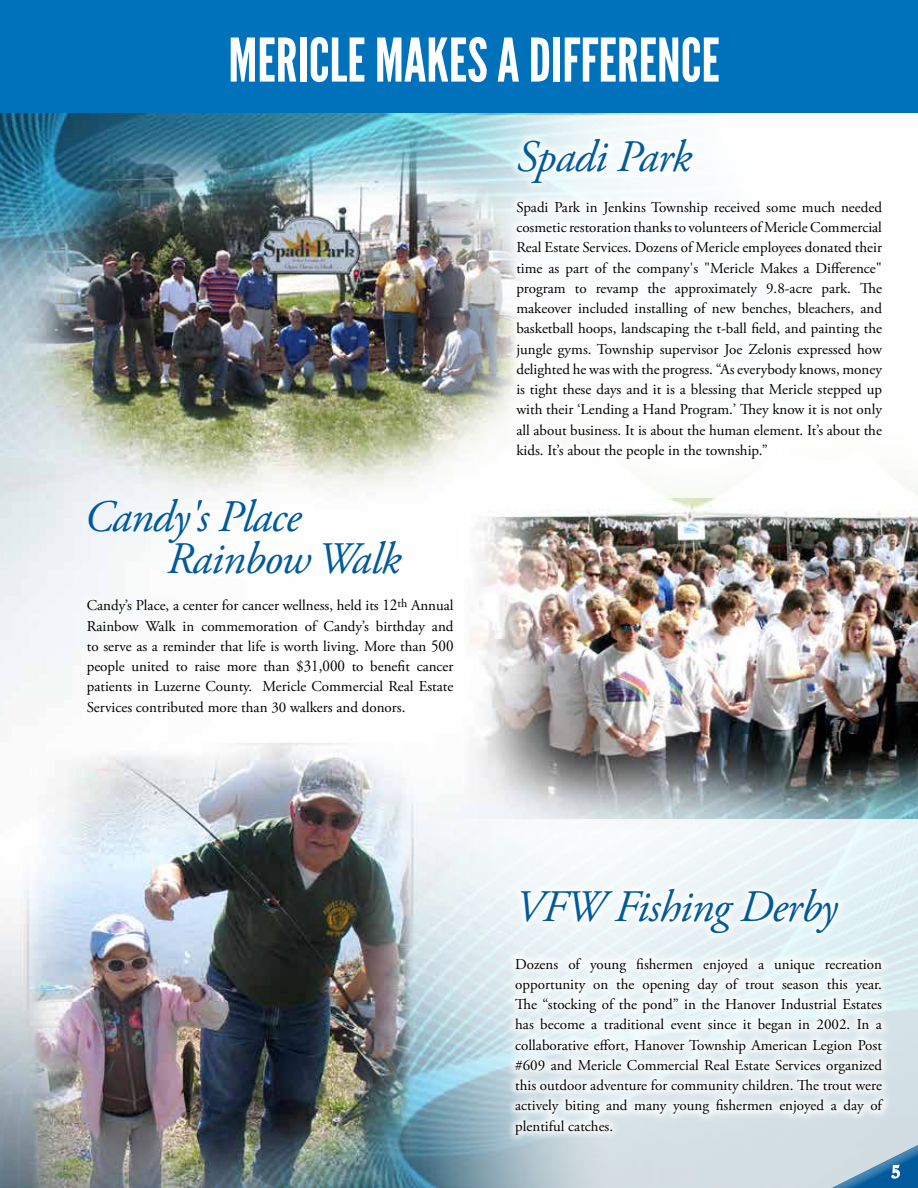
<style>
.page{position:relative;width:918px;height:1188px;background:#fff}
.page>*{position:absolute;margin:0;border:0;box-sizing:border-box;transform-origin:0 0}
.t1{font:60px "League Gothic";color:#fff}
.t2{font:italic 45px/42px "Adobe Garamond Pro";letter-spacing:-.02em;color:#005a9b}
.t3{font:700 19.5px "Garamond";color:#fff}
.t4{font:15px/20.2px "Adobe Garamond Pro";color:#000;text-align:justify}
.s1{font-size:16.5px}
</style>
<div class="page">
<img style="left:0;top:112px;width:918px;height:1076px">
<img style="left:421px;top:115px;width:497px;height:383px">
<svg style="left:421px;top:819px;width:497px;height:369px"></svg>
<div style="left:0;top:0;width:918px;height:112px;background:#0072bc"></div>
<svg style="left:789px;top:1131px;width:129px;height:57px"></svg>
<div style="left:507px;top:130px;width:384px;height:339px;background:#fff"></div>
<div style="left:506px;top:948px;width:387px;height:196px;background:#fff;opacity:.85"></div>
<div style="left:512px;top:880px;width:336px;height:62px;background:#fff;opacity:.8"></div>
<h1 class="t1" style="left:228px;top:24px;width:472px">MERICLE MAKES A DIFFERENCE</h1>
<h2 class="t2" style="left:167px;top:497px;width:236px;text-indent:-83px">Candy's Place<br>Rainbow Walk</h2>
<p class="t4" style="left:87px;top:596px;width:368px">Candy’s Place, a center for cancer wellness, held its <span class="s1">12</span><sup>th</sup> Annual Rainbow Walk in commemoration of Candy’s birthday and to serve as a reminder that life is worth living. More than <span class="s1">500 </span>people united to raise more than $<span class="s1">31,000</span> to benefit cancer patients in Luzerne County. Mericle Commercial Real Estate Services contributed more than 30 walkers and donors.</p>
<h2 class="t2" style="left:516px;top:137px;width:177px">Spadi Park</h2>
<p class="t4" style="left:516px;top:198px;width:367px">Spadi Park in Jenkins Township received some much needed cosmetic restoration thanks to volunteers of Mericle Commercial Real Estate Services. Dozens of Mericle employees donated their time as part of the company's "Mericle Makes a Difference" program to revamp the approximately 9.8-acre park. The makeover included installing of new benches, bleachers, and basketball hoops, landscaping the t-ball field, and painting the jungle gyms. Township supervisor Joe Zelonis expressed how delighted he was with the progress. “As everybody knows, money is tight these days and it is a blessing that Mericle stepped up with their ‘Lending a Hand Program.’ They know it is not only all about business. It is about the human element. It’s about the kids. It’s about the people in the township.”</p>
<h2 class="t2" style="left:515px;top:887px;width:324px">VFW Fishing Derby</h2>
<p class="t4" style="left:515px;top:954px;width:368px">Dozens of young fishermen enjoyed a unique recreation opportunity on the opening day of trout season this year.<br>The “stocking of the pond” in the Hanover Industrial Estates has become a traditional event since it began in 2002. In a collaborative effort, Hanover Township American Legion Post #609 and Mericle Commercial Real Estate Services organized this outdoor adventure for community children. The trout were actively biting and many young fishermen enjoyed a day of plentiful catches.</p>
<h3 class="t3" style="left:891px;top:1158px;width:11px">5</h3>
</div>
